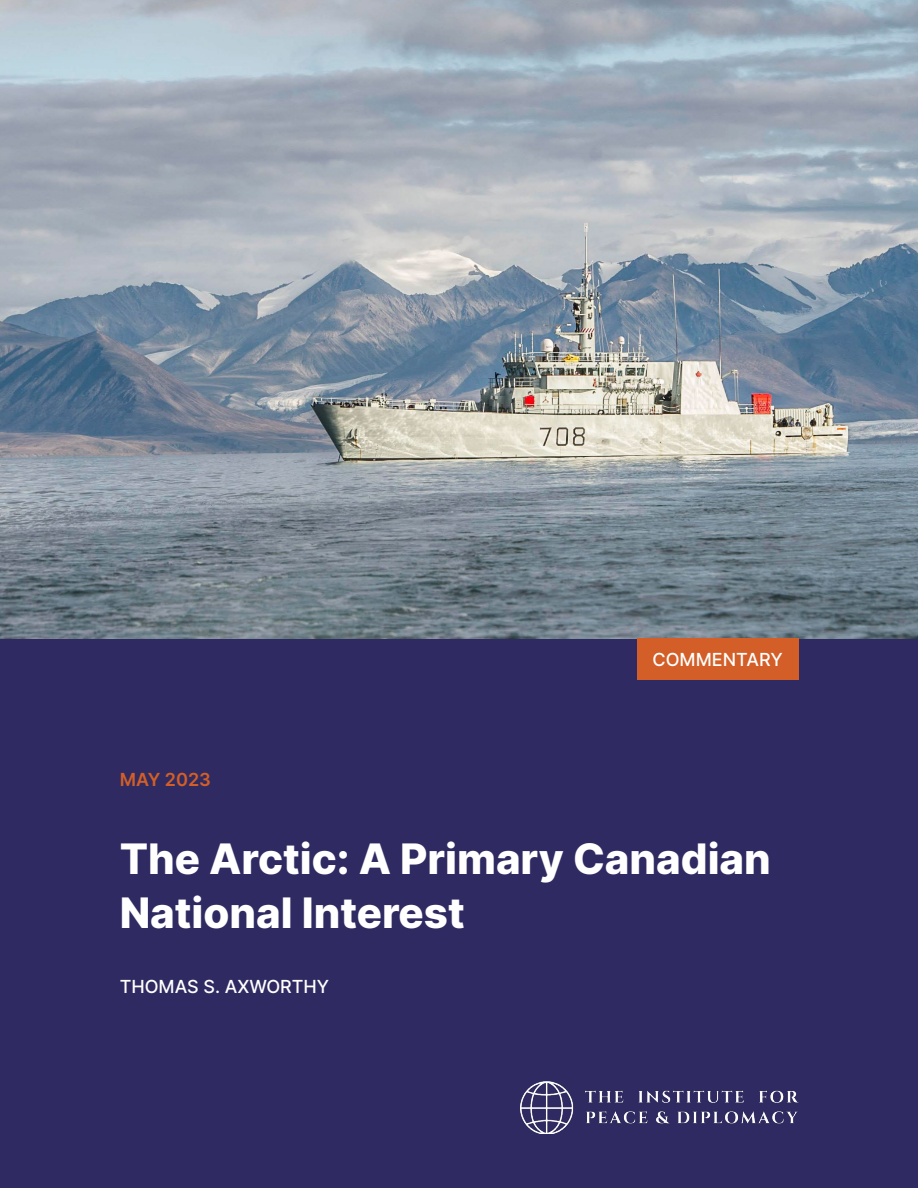
<style>
.page{position:relative;width:918px;height:1188px;background:#fff}
.page>*{position:absolute;margin:0;border:0;box-sizing:border-box;transform-origin:0 0}
.t1{font:800 42px/54px "Inter";color:#fff}
.t2{font:500 18px "Inter";color:#fff}
.t3{font:600 18px "Inter";color:#d35e27}
</style>
<div class="page">
<div style="left:0;top:638px;width:918px;height:550px;background:#2f2b62"></div>
<img style="left:520px;top:1082px;width:278px;height:52px">
<img style="left:0;top:0;width:918px;height:638px">
<div style="left:637px;top:638px;width:161px;height:42px;background:#d35e27"></div>
<p class="t3" style="left:120px;top:766px;width:93px">MAY 2023</p>
<p class="t2" style="left:653px;top:647px;width:132px">COMMENTARY</p>
<p class="t1" style="left:120px;top:831px;width:653px">The Arctic: A Primary Canadian<br>National Interest</p>
<p class="t2" style="left:120px;top:973px;width:211px">THOMAS S. AXWORTHY</p>
</div>
